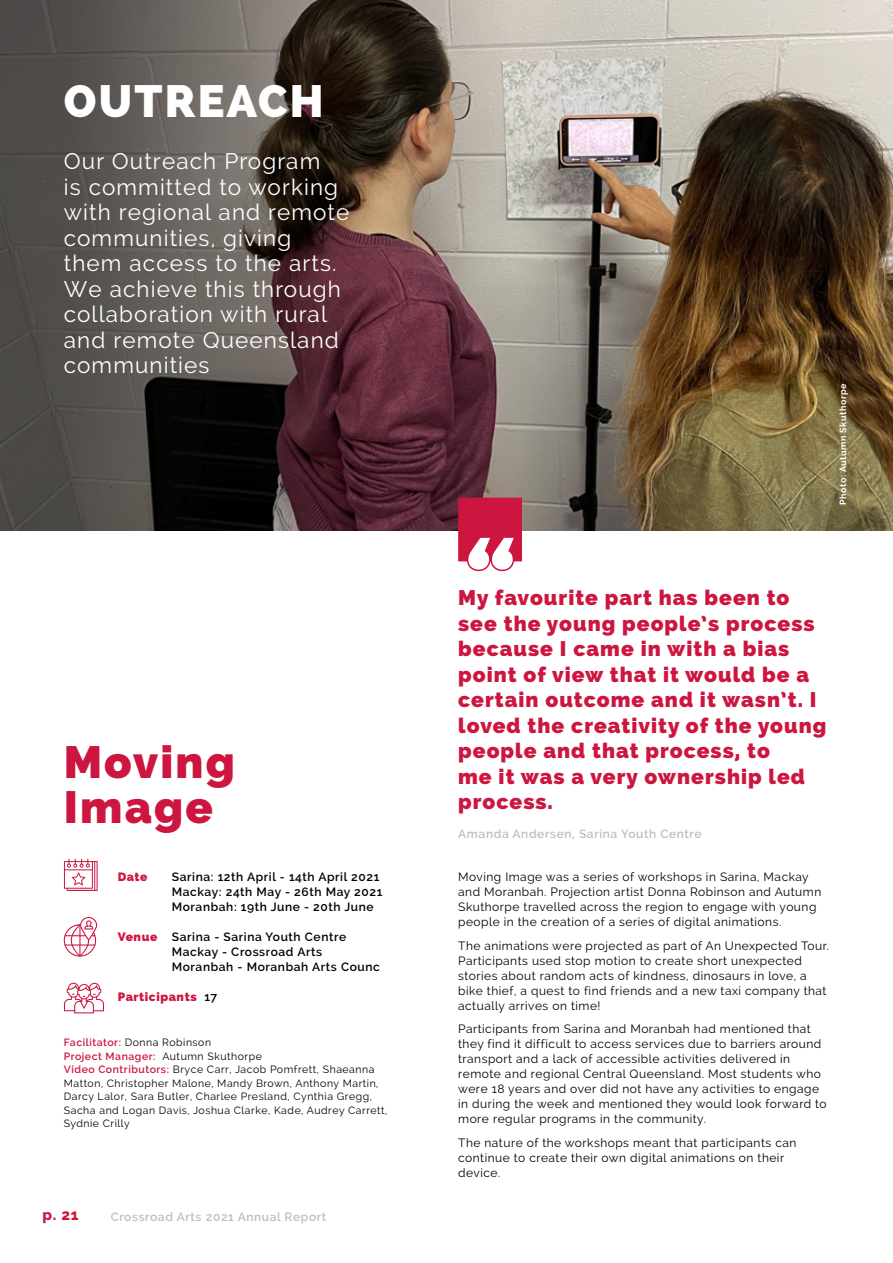
<style>
.page{position:relative;width:893px;height:1263px;background:#fff}
.page>*{position:absolute;margin:0;border:0;box-sizing:border-box;transform-origin:0 0}
.t1{font:800 45px/45px "Raleway";letter-spacing:.05em;color:#cd163f}
.t2{font:800 45px "Raleway";letter-spacing:.05em;color:#fff}
.t3{font:22.5px/25.5px "Raleway";letter-spacing:.05em;color:#fff}
.t4{font:800 21px/25.5px "Raleway";letter-spacing:.05em;color:#cd163f}
.t5{font:800 15px "Raleway";color:#cd163f}
.t6{font:12px/15px "Raleway";letter-spacing:.04em;color:#000}
.t7{font:600 12px/15px "Raleway";letter-spacing:.05em;color:#000}
.t8{font:600 12px "Raleway";letter-spacing:.05em;color:#bcbec0}
.t9{font:800 12px "Raleway";letter-spacing:.05em;color:#cd163f}
.t10{font:10.5px/13.5px "Raleway";letter-spacing:.05em;color:#000}
.t11{font:700 9px "Raleway";letter-spacing:.05em;color:#fff}
.s1{font-weight:800;color:#cd163f}
.s2{font-weight:600;color:#000}
.s3{font-weight:600;color:#cd163f}
</style>
<div class="page">
<img style="left:509px;top:0;width:383px;height:531px">
<svg style="left:0;top:0;width:509px;height:531px;background:#5a4b49"></svg>
<hr style="left:892px;top:0;width:1px;height:1263px;background:#cd163f">
<svg style="left:64px;top:917px;width:33px;height:40px"></svg>
<svg style="left:64px;top:859px;width:34px;height:32px"></svg>
<svg style="left:64px;top:983px;width:40px;height:30px"></svg>
<svg style="left:458px;top:498px;width:64px;height:74px"></svg>
<h1 class="t2" style="left:64px;top:75px;width:261px">OUTREACH</h1>
<h2 class="t3" style="left:64px;top:149px;width:287px">Our Outreach Program<br>is committed to working with regional and remote communities, giving them access to the arts.<br>We achieve this through collaboration with rural and remote Queensland communities</h2>
<h1 class="t1" style="left:64px;top:740px;width:173px">Moving<br>Image</h1>
<p class="t9" style="left:118px;top:870px;width:31px">Date</p>
<p class="t7" style="left:172px;top:869px;width:212px">Sarina: 12th April - 14th April 2021<br>Mackay: 24th May - 26th May 2021<br>Moranbah: 19th June - 20th June</p>
<p class="t7" style="left:172px;top:929px;width:210px;text-indent:-54px"><span class="s1">Venue</span> Sarina - Sarina Youth Centre<br>Mackay - Crossroad Arts<br>Moranbah - Moranbah Arts Counc</p>
<p class="t9" style="left:118px;top:990px;width:101px">Participants <span class="s2">17</span></p>
<p class="t10" style="left:64px;top:1035px;width:325px"><span class="s3">Facilitator:</span> Donna Robinson<br><span class="s3">Project Manager:</span> Autumn Skuthorpe<br><span class="s3">Video Contributors:</span> Bryce Carr, Jacob Pomfrett, Shaeanna Matton, Christopher Malone, Mandy Brown, Anthony Martin, Darcy Lalor, Sara Butler, Charlee Presland, Cynthia Gregg, Sacha and Logan Davis, Joshua Clarke, Kade, Audrey Carrett, Sydnie Crilly</p>
<p class="t5" style="left:43px;top:1207px;width:38px">p. 21</p>
<p class="t8" style="left:111px;top:1209px;width:217px">Crossroad Arts 2021 Annual Report</p>
<p class="t11" style="left:838px;top:505px;width:122px;rotate:-90deg">Photo: Autumn Skuthorpe</p>
<p class="t4" style="left:458px;top:585px;width:370px">My favourite part has been to see the young people’s process because I came in with a bias point of view that it would be a certain outcome and it wasn’t. I loved the creativity of the young people and that process, to<br>me it was a very ownership led process.</p>
<p class="t8" style="left:458px;top:827px;width:245px">Amanda Andersen, Sarina Youth Centre</p>
<p class="t6" style="left:458px;top:869px;width:365px">Moving Image was a series of workshops in Sarina, Mackay and Moranbah. Projection artist Donna Robinson and Autumn Skuthorpe travelled across the region to engage with young people in the creation of a series of digital animations.</p>
<p class="t6" style="left:458px;top:938px;width:373px">The animations were projected as part of An Unexpected Tour.<br>Participants used stop motion to create short unexpected stories about random acts of kindness, dinosaurs in love, a bike thief, a quest to find friends and a new taxi company that actually arrives on time!</p>
<p class="t6" style="left:458px;top:1021px;width:370px">Participants from Sarina and Moranbah had mentioned that they find it difficult to access services due to barriers around transport and a lack of accessible activities delivered in remote and regional Central Queensland. Most students who were 18 years and over did not have any activities to engage in during the week and mentioned they would look forward to more regular programs in the community.</p>
<p class="t6" style="left:458px;top:1135px;width:340px">The nature of the workshops meant that participants can continue to create their own digital animations on their device.</p>
</div>
